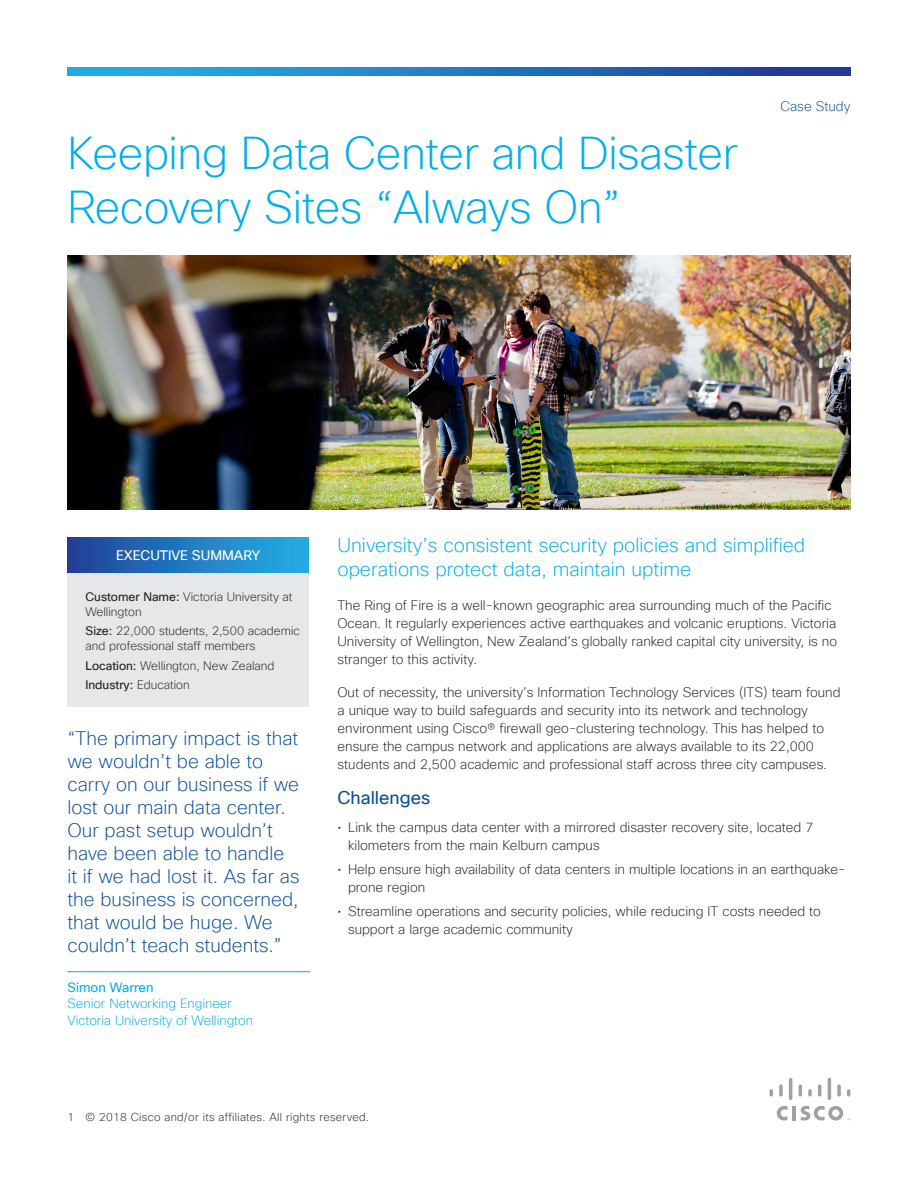
<style>
.page{position:relative;width:918px;height:1188px;background:#fff}
.page>*{position:absolute;margin:0;border:0;box-sizing:border-box;transform-origin:0 0}
.Head_1{font:200 45px/54px "Cisco Sans TT";letter-spacing:-.01em;color:#00aeef}
.Intro_2{font:200 19.5px/23.2px "Cisco Sans TT";color:#00aeef}
.Quote_body{font:200 19.2px/23px "Cisco Sans TT";color:#0a4fa0}
.Subhead_1{font:18px "Cisco Sans TT";color:#0a4fa0}
.Body_1{font:200 13.5px/18px "Cisco Sans TT";color:#231f20}
.Table_Highlight_head{font:13.5px "Cisco Sans TT";color:#fff}
.Page_head_2{font:200 13.5px "Cisco Sans TT";color:#0a4fa0}
.Quote_attribute_titl{font:200 13.2px/16.5px "Cisco Sans TT";color:#00aeef}
.Quote_attribution{font:13.2px "Cisco Sans TT";color:#00aeef}
.Table_A-B_body{font:200 12px/15px "Cisco Sans TT";color:#231f20}
.Table_A-B_body-2{font:12px "Cisco Sans TT";color:#231f20}
.Folio{font:200 11.25px "Cisco Sans TT";letter-spacing:.025em;color:#231f20}
.s1{font-weight:400}
.s2{font-weight:200}
</style>
<div class="page">
<hr style="left:68px;top:971px;width:242px;height:1px;background:#00aeef">
<div style="left:68px;top:537px;width:241px;height:36px;background:linear-gradient(to right,#1f4298,#25b1e5)"></div>
<div style="left:68px;top:573px;width:241px;height:134px;background:#e6e7e9"></div>
<svg style="left:68px;top:68px;width:782px;height:8px;background:#2278be"></svg>
<hr style="left:792px;top:1106px;width:4px;height:14px;background:#a0a1a5">
<svg style="left:777px;top:1106px;width:11px;height:14px"></svg>
<svg style="left:770px;top:1089px;width:3px;height:8px"></svg>
<svg style="left:779px;top:1084px;width:4px;height:13px"></svg>
<hr style="left:789px;top:1078px;width:3px;height:22px;background:#a0a1a5;border-radius:2px">
<svg style="left:799px;top:1084px;width:3px;height:13px"></svg>
<svg style="left:808px;top:1089px;width:4px;height:8px"></svg>
<svg style="left:818px;top:1084px;width:3px;height:13px"></svg>
<hr style="left:828px;top:1078px;width:3px;height:22px;background:#a0a1a5;border-radius:2px">
<svg style="left:837px;top:1084px;width:4px;height:13px"></svg>
<svg style="left:847px;top:1089px;width:3px;height:8px"></svg>
<svg style="left:801px;top:1106px;width:49px;height:14px"></svg>
<img style="left:68px;top:256px;width:782px;height:254px">
<p class="Head_1" style="left:68px;top:128px;width:672px">Keeping Data Center and Disaster<br>Recovery Sites “Always On”</p>
<p class="Page_head_2" style="left:780px;top:98px;width:72px">Case Study</p>
<p class="Table_Highlight_head" style="left:116px;top:546px;width:146px">EXECUTIVE SUMMARY</p>
<p class="Table_A-B_body" style="left:86px;top:589px;width:209px"><span class="s1">Customer Name:</span> Victoria University at<br>Wellington</p>
<p class="Table_A-B_body" style="left:86px;top:624px;width:216px"><span class="s1">Size:</span> 22,000 students, 2,500 academic and professional staff members</p>
<p class="Table_A-B_body" style="left:86px;top:658px;width:191px"><span class="s1">Location:</span> Wellington, New Zealand</p>
<p class="Table_A-B_body-2" style="left:86px;top:677px;width:106px">Industry: <span class="s2">Education</span></p>
<p class="Quote_body" style="left:68px;top:727px;width:234px">“The primary impact is that we wouldn’t be able to carry on our business if we lost our main data center.<br>Our past setup wouldn’t have been able to handle<br>it if we had lost it. As far as the business is concerned, that would be huge. We</p>
<p class="Quote_body" style="left:68px;top:934px;width:216px">couldn’t teach students.”</p>
<p class="Quote_attribution" style="left:68px;top:978px;width:88px">Simon Warren</p>
<p class="Quote_attribute_titl" style="left:68px;top:996px;width:187px">Senior Networking Engineer<br>Victoria University of Wellington</p>
<p class="Intro_2" style="left:338px;top:535px;width:469px">University’s consistent security policies and simplified operations protect data, maintain uptime</p>
<p class="Body_1" style="left:338px;top:597px;width:501px">The Ring of Fire is a well-known geographic area surrounding much of the Pacific Ocean. It regularly experiences active earthquakes and volcanic eruptions. Victoria University of Wellington, New Zealand’s globally ranked capital city university, is no stranger to this activity.</p>
<p class="Body_1" style="left:338px;top:684px;width:505px">Out of necessity, the university’s Information Technology Services (ITS) team found a unique way to build safeguards and security into its network and technology environment using Cisco® firewall geo-clustering technology. This has helped to ensure the campus network and applications are always available to its 22,000 students and 2,500 academic and professional staff across three city campuses.</p>
<p class="Subhead_1" style="left:338px;top:786px;width:94px">Challenges</p>
<p class="Body_1" style="left:348px;top:819px;width:467px;text-indent:-10px">• Link the campus data center with a mirrored disaster recovery site, located 7 kilometers from the main Kelburn campus</p>
<p class="Body_1" style="left:348px;top:861px;width:499px;text-indent:-10px">• Help ensure high availability of data centers in multiple locations in an earthquake&shy;prone region</p>
<p class="Body_1" style="left:348px;top:903px;width:475px;text-indent:-10px">• Streamline operations and security policies, while reducing IT costs needed to support a large academic community</p>
<p class="Folio" style="left:68px;top:1109px;width:303px">1 © 2018 Cisco and/or its affiliates. All rights reserved.</p>
</div>
